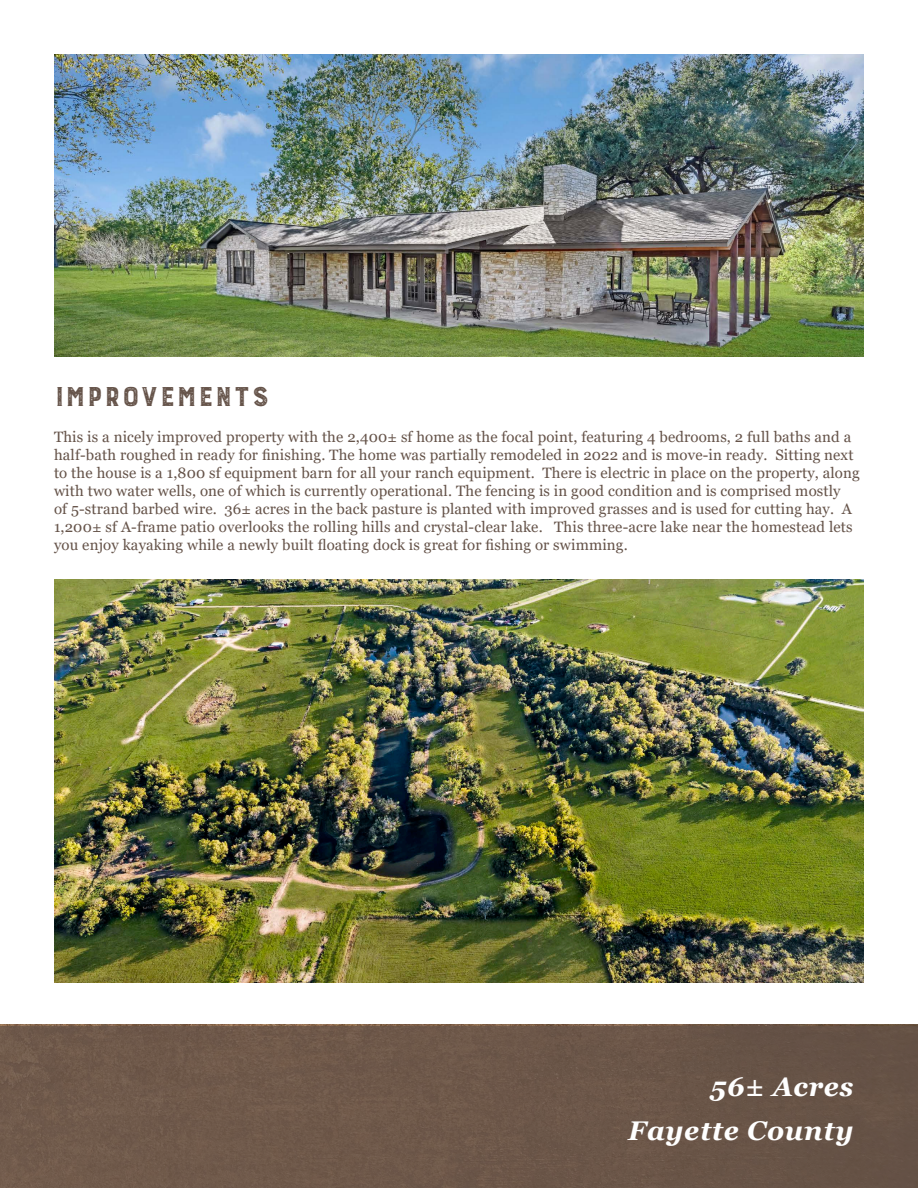
<style>
.page{position:relative;width:918px;height:1188px;background:#fff}
.page>*{position:absolute;margin:0;border:0;box-sizing:border-box;transform-origin:0 0}
.t1{font:300 36px "Burford Rustic";color:#655349}
.t2{font:italic 700 27px/43.5px "Georgia";letter-spacing:.025em;color:#fff;text-align:right}
.t3{font:15px/18px "Georgia";letter-spacing:.01em;color:#655349}
</style>
<div class="page">
<div style="left:0;top:1027px;width:918px;height:161px;background:#6d5749"></div>
<img style="left:54px;top:580px;width:810px;height:402px">
<img style="left:54px;top:54px;width:810px;height:302px">
<p class="t1" style="left:54px;top:377px;width:217px">improvements</p>
<p class="t3" style="left:54px;top:428px;width:807px">This is a nicely improved property with the 2,400± sf home as the focal point, featuring 4 bedrooms, 2 full baths and a half-bath roughed in ready for finishing. The home was partially remodeled in 2022 and is move-in ready. Sitting next to the house is a 1,800 sf equipment barn for all your ranch equipment. There is electric in place on the property, along with two water wells, one of which is currently operational. The fencing is in good condition and is comprised mostly<br>of 5-strand barbed wire. 36± acres in the back pasture is planted with improved grasses and is used for cutting hay. A 1,200± sf A-frame patio overlooks the rolling hills and crystal-clear lake. This three-acre lake near the homestead lets you enjoy kayaking while a newly built floating dock is great for fishing or swimming.</p>
<h2 class="t2" style="left:628px;top:1065px;width:227px">56± Acres<br>Fayette County</h2>
</div>
